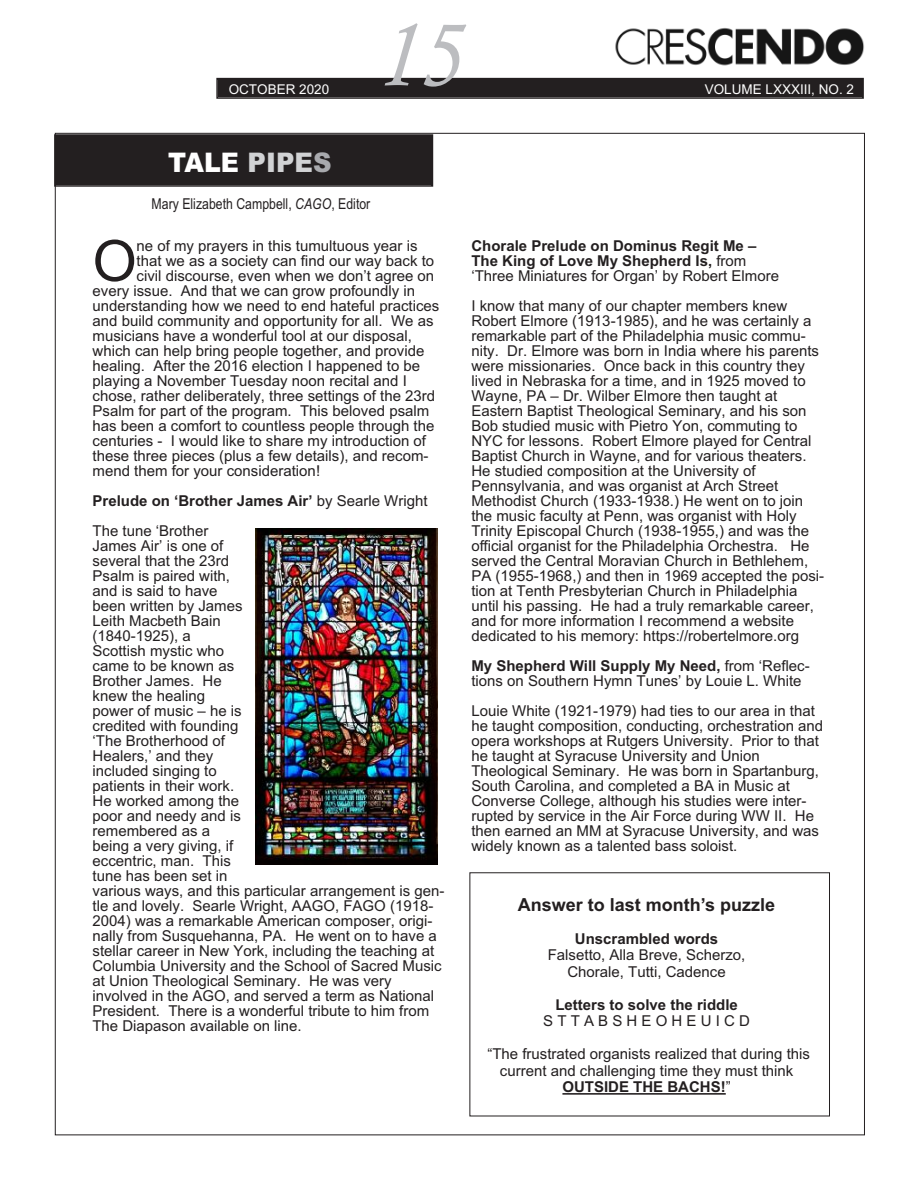
<style>
.page{position:relative;width:918px;height:1188px;background:#fff}
.page>*{position:absolute;margin:0;border:0;box-sizing:border-box;transform-origin:0 0}
.t1{font:italic 90px "Calisto";color:#bcbdc0}
.t2{font:56.85px "Arial";color:#231f20}
.t3{font:900 27px "Arial";color:#fff;scale:.93 1}
.t4{font:700 18px "Arial";color:#231f20}
.t5{font:15px/15px "Arial";color:#231f20}
.t6{font:700 15px/15px "Arial";color:#231f20}
.t7{font:15px "Arial Narrow";color:#231f20}
.t8{font:15px "Arial";letter-spacing:.28em;color:#231f20}
.t9{font:13.5px "Arial";color:#fff}
.s1{color:#d1d2d4}
.s2{color:#a8a9ad}
.s3{font-style:italic}
.s4{font-weight:700}
.s5{font-weight:400}
</style>
<div class="page">
<div style="left:218px;top:79px;width:644px;height:18px;background:#231f20"></div>
<div style="left:216px;top:78px;width:648px;height:21px;border:2px solid #231f20"></div>
<img style="left:615px;top:28px;width:249px;height:38px">
<div style="left:56px;top:136px;width:376px;height:49px;background:#231f20"></div>
<div style="left:54px;top:134px;width:379px;height:53px;border:2px solid #231f20"></div>
<img style="left:256px;top:528px;width:181px;height:337px">
<hr style="left:562px;top:1093px;width:164px;height:2px;background:#231f20">
<p class="t9" style="left:229px;top:81px;width:102px">OCTOBER 2020</p>
<h1 class="t1" style="left:378px;top:1px;width:86px">15</h1>
<h3 class="t3" style="left:168px;top:147px;width:177px">TALE <span class="s1">PIPE</span><span class="s2">S</span></h3>
<p class="t7" style="left:152px;top:195px;width:220px">Mary Elizabeth Campbell, <span class="s3">CAGO</span>, Editor</p>
<p class="t9" style="left:705px;top:81px;width:151px">VOLUME LXXXIII, NO. 2</p>
<h2 class="t2" style="left:93px;top:228px;width:46px">O</h2>
<p class="t5" style="left:137px;top:238px;width:282px">ne of my prayers in this tumultuous year is</p>
<p class="t5" style="left:137px;top:253px;width:299px">that we as a society can find our way back to</p>
<p class="t5" style="left:137px;top:268px;width:299px">civil discourse, even when we don’t agree on</p>
<p class="t5" style="left:93px;top:283px;width:324px">every issue. And that we can grow profoundly in</p>
<p class="t5" style="left:93px;top:298px;width:348px">understanding how we need to end hateful practices</p>
<p class="t5" style="left:93px;top:313px;width:343px">and build community and opportunity for all. We as</p>
<p class="t5" style="left:93px;top:328px;width:321px">musicians have a wonderful tool at our disposal,</p>
<p class="t5" style="left:93px;top:343px;width:333px">which can help bring people together, and provide</p>
<p class="t5" style="left:93px;top:358px;width:329px">healing. After the 2016 election I happened to be</p>
<p class="t5" style="left:93px;top:373px;width:316px">playing a November Tuesday noon recital and I</p>
<p class="t5" style="left:93px;top:388px;width:344px">chose, rather deliberately, three settings of the 23rd</p>
<p class="t5" style="left:93px;top:403px;width:338px">Psalm for part of the program. This beloved psalm</p>
<p class="t5" style="left:93px;top:418px;width:343px">has been a comfort to countless people through the</p>
<p class="t5" style="left:93px;top:433px;width:335px">centuries - I would like to share my introduction of</p>
<p class="t5" style="left:93px;top:448px;width:337px">these three pieces (plus a few details), and recom-</p>
<p class="t5" style="left:93px;top:463px;width:229px">mend them for your consideration!</p>
<p class="t5" style="left:93px;top:486px;width:337px;line-height:30px"><span class="s4">Prelude on ‘Brother James Air’</span> by Searle Wright<br>The tune ‘Brother</p>
<p class="t5" style="left:92px;top:538px;width:353px">James Air’ is one of<br>several that the 23rd<br>Psalm is paired with,<br>and is said to have<br>been written by James<br>Leith Macbeth Bain<br>(1840-1925), a<br>Scottish mystic who<br>came to be known as<br>Brother James. He<br>knew the healing<br>power of music – he is<br>credited with founding<br>‘The Brotherhood of<br>Healers,’ and they<br>included singing to<br>patients in their work.<br>He worked among the<br>poor and needy and is<br>remembered as a<br>being a very giving, if<br>eccentric, man. This<br>tune has been set in<br>various ways, and this particular arrangement is gen&shy;tle and lovely. Searle Wright, AAGO, FAGO (1918-<br>2004) was a remarkable American composer, origi&shy;nally from Susquehanna, PA. He went on to have a stellar career in New York, including the teaching at<br>Columbia University and the School of Sacred Music at Union Theological Seminary. He was very involved in the AGO, and served a term as National<br>President. There is a wonderful tribute to him from<br>The Diapason available on line.</p>
<p class="t6" style="left:471px;top:238px;width:309px">Chorale Prelude on Dominus Regit Me –<br>The King of Love My Shepherd Is, <span class="s5">from ‘Three Miniatures for Organ’ by Robert Elmore</span></p>
<p class="t5" style="left:471px;top:298px;width:354px">I know that many of our chapter members knew Robert Elmore (1913-1985), and he was certainly a remarkable part of the Philadelphia music commu&shy;nity. Dr. Elmore was born in India where his parents were missionaries. Once back in this country they lived in Nebraska for a time, and in 1925 moved to Wayne, PA – Dr. Wilber Elmore then taught at Eastern Baptist Theological Seminary, and his son Bob studied music with Pietro Yon, commuting to NYC for lessons. Robert Elmore played for Central Baptist Church in Wayne, and for various theaters.<br>He studied composition at the University of Pennsylvania, and was organist at Arch Street Methodist Church (1933-1938.) He went on to join the music faculty at Penn, was organist with Holy Trinity Episcopal Church (1938-1955,) and was the official organist for the Philadelphia Orchestra. He served the Central Moravian Church in Bethlehem, PA (1955-1968,) and then in 1969 accepted the posi&shy;tion at Tenth Presbyterian Church in Philadelphia until his passing. He had a truly remarkable career, and for more information I recommend a website dedicated to his memory: https://robertelmore.org</p>
<p class="t5" style="left:471px;top:658px;width:340px"><span class="s4">My Shepherd Will Supply My Need,</span> from ‘Reflec&shy;tions on Southern Hymn Tunes’ by Louie L. White</p>
<p class="t5" style="left:471px;top:703px;width:353px">Louie White (1921-1979) had ties to our area in that he taught composition, conducting, orchestration and opera workshops at Rutgers University. Prior to that he taught at Syracuse University and Union Theological Seminary. He was born in Spartanburg, South Carolina, and completed a BA in Music at Converse College, although his studies were inter&shy;rupted by service in the Air Force during WW II. He then earned an MM at Syracuse University, and was widely known as a talented bass soloist.</p>
<p class="t4" style="left:518px;top:894px;width:259px">Answer to last month’s puzzle</p>
<p class="t6" style="left:575px;top:931px;width:145px">Unscrambled words</p>
<p class="t5" style="left:548px;top:947px;width:199px;line-height:16.5px;text-align:center">Falsetto, Alla Breve, Scherzo,<br>Chorale, Tutti, Cadence</p>
<p class="t6" style="left:555px;top:997px;width:184px">Letters to solve the riddle</p>
<p class="t8" style="left:543px;top:1012px;width:208px">STTABSHEOHEUICD</p>
<p class="t5" style="left:487px;top:1046px;width:324px;line-height:16.5px;text-align:center">“The frustrated organists realized that during this current and challenging time they must think<br><span class="s4">OUTSIDE THE BACHS!</span>”</p>
</div>
